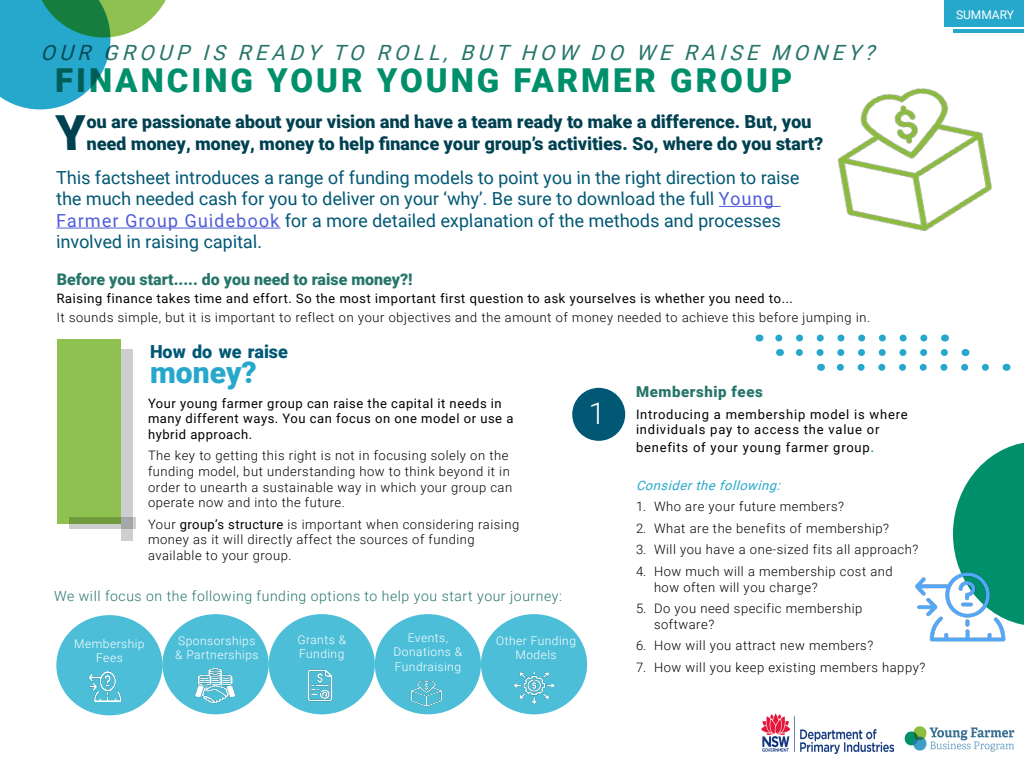
<style>
.page{position:relative;width:1024px;height:768px;background:#fff}
.page>*{position:absolute;margin:0;border:0;box-sizing:border-box;transform-origin:0 0}
.Text_4{font:900 48.4px "Roboto";color:#004151}
.Annual{font:900 33px "Roboto";letter-spacing:.09em;color:#008f6b}
.Text_Bold{font:900 30px "Roboto";color:#26a7cc}
.Title_2{font:300 30px "Roboto";color:#fff}
._2018{font:italic 21px "Roboto";color:#26756a}
.Text_4-2{font:18px/21.6px "Roboto";color:#005875}
.Text_4-3{font:900 18px/21.6px "Roboto";color:#004151}
.Text_Bold-2{font:900 18px "Roboto";color:#005875}
.Text_Bold-3{font:900 16px "Roboto";color:#26756a}
.Left_Justify{font:900 15px "Roboto";letter-spacing:.04em;color:#26756a}
.Left{font:300 14px "Roboto";letter-spacing:.04em;color:#26756a}
.Left_Justify-2{font:300 13px/15.6px "Roboto";letter-spacing:.04em;color:#000}
.Left_Justify-3{font:13px/15.6px "Roboto";letter-spacing:.04em;color:#000}
.Left_Justify-4{font:13px/15.6px "Roboto";letter-spacing:.06em;color:#000}
.Left_Justify-5{font:italic 13px "Roboto";color:#26a7cc}
.Left-2{font:300 12px/14.4px "Roboto";letter-spacing:.04em;color:#fff;text-align:center}
.Text_Bold-4{font:12px "Roboto";color:#fff}
.s1{color:#4f5cd6}
.s2{font-weight:400}
.s3{font-size:15px;color:#008f6b}
</style>
<div class="page">
<hr style="left:953px;top:29px;width:71px;height:4px;background:#26a7cc">
<div style="left:944px;top:0;width:80px;height:27px;background:#26a7cc"></div>
<svg style="left:795px;top:349px;width:149px;height:7px"></svg>
<svg style="left:836px;top:364px;width:149px;height:7px"></svg>
<svg style="left:775px;top:335px;width:149px;height:7px"></svg>
<div style="left:121px;top:350px;width:12px;height:191px;background:#cdced0"></div>
<div style="left:57px;top:339px;width:64px;height:185px;background:#8ec14f"></div>
<svg style="left:904px;top:726px;width:110px;height:26px"></svg>
<div style="left:572px;top:388px;width:53px;height:53px;background:#005875;border-radius:50%"></div>
<hr style="left:719px;top:206px;width:62px;height:1px;background:#4f5cd6">
<hr style="left:56px;top:228px;width:225px;height:1px;background:#4f5cd6">
<svg style="left:0;top:0;width:166px;height:109px"></svg>
<svg style="left:69px;top:517px;width:67px;height:12px"></svg>
<svg style="left:953px;top:442px;width:71px;height:120px"></svg>
<img style="left:762px;top:713px;width:131px;height:41px">
<div style="left:163px;top:614px;width:106px;height:100px;background:#4cbed8;border-radius:50%"></div>
<div style="left:375px;top:614px;width:106px;height:100px;background:#4cbed8;border-radius:50%"></div>
<div style="left:56px;top:615px;width:107px;height:100px;background:#4cbed8;border-radius:50%"></div>
<div style="left:269px;top:614px;width:106px;height:100px;background:#4cbed8;border-radius:50%"></div>
<div style="left:481px;top:614px;width:106px;height:100px;background:#4cbed8;border-radius:50%"></div>
<img style="left:77px;top:671px;width:56px;height:45px">
<img style="left:193px;top:668px;width:59px;height:43px">
<img style="left:307px;top:669px;width:26px;height:33px">
<img style="left:400px;top:680px;width:54px;height:34px">
<img style="left:506px;top:672px;width:53px;height:42px">
<img style="left:837px;top:89px;width:155px;height:142px">
<img style="left:915px;top:562px;width:109px;height:80px">
<p class="_2018" style="left:41px;top:37px;width:843px">OUR GROUP IS READY TO ROLL, BUT HOW DO WE RAISE MONEY?</p>
<p class="Annual" style="left:55px;top:57px;width:739px">FINANCING YOUR YOUNG FARMER GROUP</p>
<p class="Text_4" style="left:56px;top:99px;width:32px">Y</p>
<p class="Text_4-3" style="left:87px;top:110px;width:739px">ou are passionate about your vision and have a team ready to make a difference. But, you need money, money, money to help finance your group’s activities. So, where do you start?</p>
<p class="Text_4-2" style="left:56px;top:166px;width:746px">This factsheet introduces a range of funding models to point you in the right direction to raise the much needed cash for you to deliver on your ‘why’. Be sure to download the full <span class="s1">Young Farmer Group Guidebook</span> for a more detailed explanation of the methods and processes involved in raising capital.</p>
<p class="Text_Bold-3" style="left:57px;top:268px;width:357px">Before you start..... do you need to raise money?!</p>
<p class="Left_Justify-3" style="left:57px;top:291px;width:738px">Raising finance takes time and effort. So the most important first question to ask yourselves is whether you need to...</p>
<p class="Left_Justify-2" style="left:57px;top:309px;width:816px">It sounds simple, but it is important to reflect on your objectives and the amount of money needed to achieve this before jumping in.</p>
<p class="Text_Bold" style="left:150px;top:352px;width:108px">money?</p>
<p class="Text_Bold-2" style="left:150px;top:339px;width:139px">How do we raise</p>
<p class="Left_Justify-3" style="left:148px;top:395px;width:367px">Your young farmer group can raise the capital it needs in many different ways. You can focus on one model or use a hybrid approach.</p>
<p class="Left_Justify-2" style="left:148px;top:448px;width:366px">The key to getting this right is not in focusing solely on the funding model, but understanding how to think beyond it in order to unearth a sustainable way in which your group can operate now and into the future.</p>
<p class="Left_Justify-2" style="left:148px;top:516px;width:373px">Your <span class="s2">group’s structure</span> is important when considering raising money as it will directly affect the sources of funding available to your group.</p>
<p class="Left" style="left:54px;top:586px;width:510px">We will focus on the following funding options to help you start your journey:</p>
<p class="Left-2" style="left:74px;top:636px;width:72px">Membership<br>Fees</p>
<p class="Left-2" style="left:175px;top:633px;width:85px;text-align:left">Sponsorships &amp; Partnerships</p>
<p class="Left-2" style="left:297px;top:632px;width:50px;text-align:left">Grants &amp;<br>Funding</p>
<p class="Left-2" style="left:394px;top:630px;width:70px">Events,<br>Donations &amp;<br>Fundraising</p>
<p class="Left-2" style="left:496px;top:633px;width:81px">Other Funding<br>Models</p>
<p class="Left_Justify" style="left:636px;top:381px;width:128px">Membership fees</p>
<p class="Left_Justify-4" style="left:636px;top:406px;width:273px">Introducing a membership model is where individuals pay to access the value or</p>
<p class="Left_Justify-4" style="left:636px;top:440px;width:240px">benefits of your young farmer group<span class="s3">.</span></p>
<p class="Left_Justify-5" style="left:636px;top:476px;width:150px">Considerthefollowing:</p>
<p class="Left_Justify-2" style="left:636px;top:498px;width:210px">1. Who are your future members?</p>
<p class="Left_Justify-2" style="left:636px;top:520px;width:255px">2. What are the benefits of membership?</p>
<p class="Left_Justify-2" style="left:636px;top:542px;width:284px">3. Will you have a one-sized fits all approach?</p>
<p class="Left_Justify-2" style="left:654px;top:563px;width:240px;text-indent:-18px">4. How much will a membership cost and how often will you charge?</p>
<p class="Left_Justify-2" style="left:654px;top:600px;width:210px;text-indent:-18px">5. Do you need specific membership software?</p>
<p class="Left_Justify-2" style="left:636px;top:638px;width:239px">6. How will you attract new members?</p>
<p class="Left_Justify-2" style="left:636px;top:659px;width:291px">7. How will you keep existing members happy?</p>
<p class="Title_2" style="left:589px;top:392px;width:18px">1</p>
<p class="Text_Bold-4" style="left:956px;top:6px;width:60px">SUMMARY</p>
</div>
